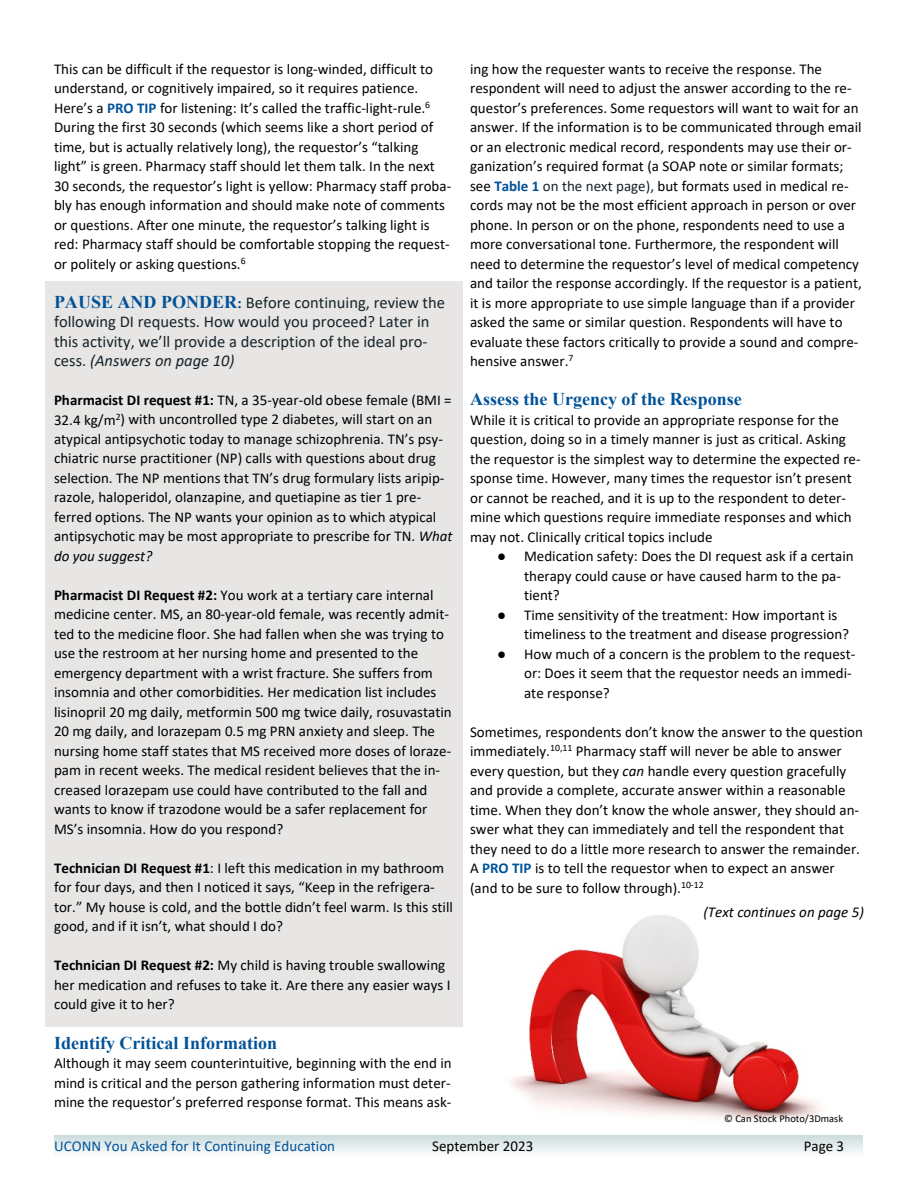
<style>
.page{position:relative;width:918px;height:1188px;background:#fff}
.page>*{position:absolute;margin:0;border:0;box-sizing:border-box;transform-origin:0 0}
.t1{font:700 18px "Times New Roman";color:#005298}
.t2{font:16.5px/19.5px "Calibri";color:#17232b}
.t3{font:15px/19.5px "Calibri";color:#000}
.t4{font:15px "Calibri";color:#005298}
.t5{font:italic 15px "Calibri";color:#000}
.t6{font:10.5px "Calibri";color:#000}
.s1{font-weight:700;color:#015298}
.s2{font-family:"Times New Roman";font-weight:700;font-size:18px;color:#015298}
.s3{font-family:"Times New Roman";font-weight:700;font-size:15px;color:#015298}
.s4{font-style:italic}
.s5{font-weight:700}
.s6{font-weight:700;color:#005298}
.s7{color:#17232b}
</style>
<div class="page">
<img style="left:510px;top:915px;width:311px;height:206px">
<div style="left:45px;top:281px;width:417px;height:746px;background:#e7e6e4"></div>
<div style="left:54px;top:1136px;width:809px;height:20px;background:linear-gradient(to bottom,#cedddf,#f8fafa)"></div>
<p class="t3" style="left:54px;top:60px;width:399px">This can be difficult if the requestor is long-winded, difficult to understand, or cognitively impaired, so it requires patience.<br>Here’s a <span class="s1">PRO TIP</span> for listening: It’s called the traffic-light-rule.<sup>6<br></sup>During the first 30 seconds (which seems like a short period of time, but is actually relatively long), the requestor’s “talking light” is green. Pharmacy staff should let them talk. In the next 30 seconds, the requestor’s light is yellow: Pharmacy staff proba&shy;bly has enough information and should make note of comments or questions. After one minute, the requestor’s talking light is red: Pharmacy staff should be comfortable stopping the request&shy;or politely or asking questions.<sup>6</sup></p>
<p class="t2" style="left:54px;top:294px;width:393px"><span class="s2">PAUSE AND PONDER</span><span class="s3">:</span> Before continuing, review the following DI requests. How would you proceed? Later in this activity, we’ll provide a description of the ideal pro&shy;cess. <span class="s4">(Answers on page 10)</span></p>
<p class="t3" style="left:54px;top:392px;width:400px"><span class="s5">Pharmacist DI request #1:</span> TN, a 35-year-old obese female (BMI = 32.4 kg/m<sup>2</sup>) with uncontrolled type 2 diabetes, will start on an atypical antipsychotic today to manage schizophrenia. TN’s psy&shy;chiatric nurse practitioner (NP) calls with questions about drug selection. The NP mentions that TN’s drug formulary lists aripip&shy;razole, haloperidol, olanzapine, and quetiapine as tier 1 pre&shy;ferred options. The NP wants your opinion as to which atypical antipsychotic may be most appropriate to prescribe for TN. <span class="s4">What do you suggest?</span></p>
<p class="t3" style="left:54px;top:586px;width:399px"><span class="s5">Pharmacist DI Request #2:</span> You work at a tertiary care internal medicine center. MS, an 80-year-old female, was recently admit&shy;ted to the medicine floor. She had fallen when she was trying to use the restroom at her nursing home and presented to the emergency department with a wrist fracture. She suffers from insomnia and other comorbidities. Her medication list includes lisinopril 20 mg daily, metformin 500 mg twice daily, rosuvastatin 20 mg daily, and lorazepam 0.5 mg PRN anxiety and sleep. The nursing home staff states that MS received more doses of loraze&shy;pam in recent weeks. The medical resident believes that the in&shy;creased lorazepam use could have contributed to the fall and wants to know if trazodone would be a safer replacement for MS’s insomnia. How do you respond?</p>
<p class="t3" style="left:54px;top:859px;width:400px"><span class="s5">Technician DI Request #1</span>: I left this medication in my bathroom for four days, and then I noticed it says, “Keep in the refrigera&shy;tor.” My house is cold, and the bottle didn’t feel warm. Is this still good, and if it isn’t, what should I do?</p>
<p class="t3" style="left:54px;top:957px;width:398px"><span class="s5">Technician DI Request #2:</span> My child is having trouble swallowing her medication and refuses to take it. Are there any easier ways I could give it to her?</p>
<p class="t1" style="left:54px;top:1036px;width:225px">Identify Critical Information</p>
<p class="t3" style="left:54px;top:1054px;width:399px;text-align:justify">Although it may seem counterintuitive, beginning with the end in mind is critical and the person gathering information must deter&shy;mine the requestor’s preferred response format. This means ask-</p>
<p class="t3" style="left:470px;top:60px;width:393px">ing how the requester wants to receive the response. The respondent will need to adjust the answer according to the re&shy;questor’s preferences. Some requestors will want to wait for an answer. If the information is to be communicated through email or an electronic medical record, respondents may use their or&shy;ganization’s required format (a SOAP note or similar formats; see <span class="s6">Table 1</span> <span class="s7">on the next page),</span> but formats used in medical re&shy;cords may not be the most efficient approach in person or over phone. In person or on the phone, respondents need to use a more conversational tone. Furthermore, the respondent will need to determine the requestor’s level of medical competency and tailor the response accordingly. If the requestor is a patient, it is more appropriate to use simple language than if a provider asked the same or similar question. Respondents will have to evaluate these factors critically to provide a sound and compre&shy;hensive answer.<sup>7</sup></p>
<p class="t1" style="left:470px;top:393px;width:273px">Assess the Urgency of the Response</p>
<p class="t3" style="left:470px;top:411px;width:392px">While it is critical to provide an appropriate response for the question, doing so in a timely manner is just as critical. Asking the requestor is the simplest way to determine the expected re&shy;sponse time. However, many times the requestor isn’t present or cannot be reached, and it is up to the respondent to deter&shy;mine which questions require immediate responses and which may not. Clinically critical topics include</p>
<p class="t3" style="left:524px;top:548px;width:331px;text-indent:-27px">● Medication safety: Does the DI request ask if a certain therapy could cause or have caused harm to the pa&shy;tient?</p>
<p class="t3" style="left:524px;top:606px;width:327px;text-indent:-27px">● Time sensitivity of the treatment: How important is timeliness to the treatment and disease progression?</p>
<p class="t3" style="left:524px;top:645px;width:333px;text-indent:-27px">● How much of a concern is the problem to the request&shy;or: Does it seem that the requestor needs an immedi&shy;ate response?</p>
<p class="t3" style="left:470px;top:723px;width:394px">Sometimes, respondents don’t know the answer to the question immediately.<sup>10,11</sup> Pharmacy staff will never be able to answer every question, but they <span class="s4">can</span> handle every question gracefully and provide a complete, accurate answer within a reasonable time. When they don’t know the whole answer, they should an&shy;swer what they can immediately and tell the respondent that they need to do a little more research to answer the remainder.<br>A <span class="s1">PRO TIP</span> is to tell the requestor when to expect an answer (and to be sure to follow through).<sup>10-12</sup></p>
<p class="t5" style="left:703px;top:906px;width:162px">(Text continues on page 5)</p>
<p class="t6" style="left:724px;top:1114px;width:120px">© Can Stock Photo/3Dmask</p>
<p class="t4" style="left:54px;top:1140px;width:283px">UCONN You Asked for It Continuing Education</p>
<p class="t3" style="left:432px;top:1137px;width:103px">September 2023</p>
<p class="t3" style="left:804px;top:1137px;width:42px">Page 3</p>
</div>
